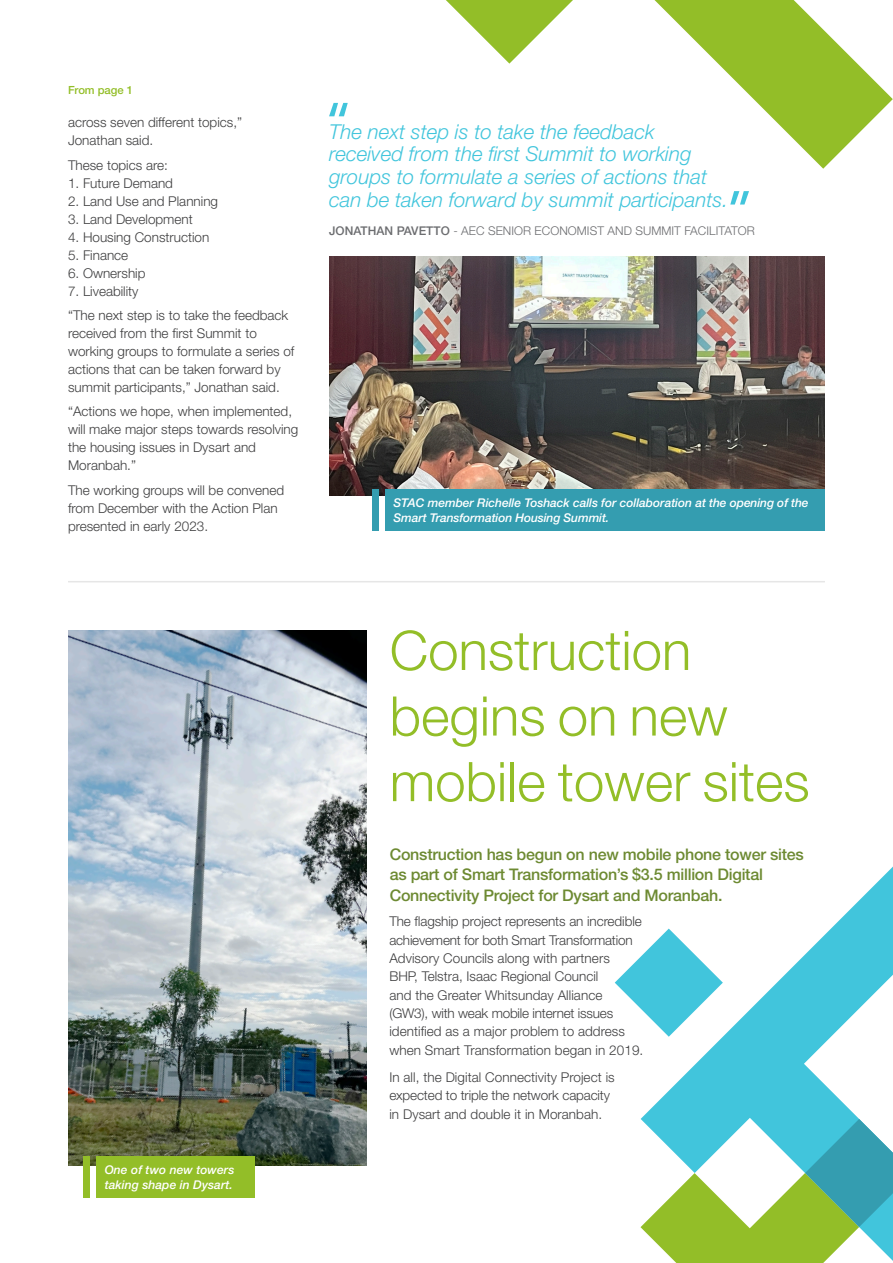
<style>
.page{position:relative;width:893px;height:1263px;background:#fff}
.page>*{position:absolute;margin:0;border:0;box-sizing:border-box;transform-origin:0 0}
.heading{font:300 54.6px/65.6px "Helvetica Neue";color:#93be28}
.t1{font:italic 300 20.55px/22.8px "Helvetica Neue";color:#41c5dc}
.intro{font:500 16.05px/20.4px "Helvetica Neue";letter-spacing:-.015em;color:#6d8a32}
.body{font:300 13.5px/18px "Helvetica Neue";color:#3e3e3f}
.t2{font:italic 500 12px/15px "Helvetica Neue";letter-spacing:-.005em;color:#fff}
.t3{font:300 12px "Helvetica Neue";letter-spacing:.005em;color:#6c6d70}
.body-2{font:500 11.25px "Helvetica Neue";letter-spacing:-.005em;color:#93be28}
.s1{font-weight:500}
</style>
<div class="page">
<hr style="left:68px;top:581px;width:757px;height:1px;background:#e6e6e6">
<svg style="left:641px;top:866px;width:252px;height:253px"></svg>
<svg style="left:615px;top:928px;width:108px;height:109px"></svg>
<svg style="left:640px;top:1119px;width:253px;height:144px"></svg>
<svg style="left:446px;top:0;width:127px;height:64px"></svg>
<svg style="left:654px;top:0;width:239px;height:169px"></svg>
<img style="left:68px;top:630px;width:299px;height:535px">
<div style="left:83px;top:1156px;width:7px;height:42px;background:#93be28"></div>
<div style="left:96px;top:1156px;width:159px;height:42px;background:#93be28"></div>
<img style="left:329px;top:256px;width:496px;height:240px">
<div style="left:372px;top:489px;width:6px;height:42px;background:#349db0"></div>
<div style="left:385px;top:489px;width:440px;height:42px;background:#349db0"></div>
<svg style="left:329px;top:103px;width:19px;height:13px"></svg>
<svg style="left:730px;top:191px;width:19px;height:14px"></svg>
<p class="body-2" style="left:68px;top:83px;width:66px">From page 1</p>
<p class="body" style="left:68px;top:113px;width:176px">across seven different topics,”<br>Jonathan said.</p>
<p class="body" style="left:68px;top:155px;width:101px">These topics are:</p>
<p class="body" style="left:68px;top:173px;width:107px">1. Future Demand</p>
<p class="body" style="left:68px;top:191px;width:152px">2. Land Use and Planning</p>
<p class="body" style="left:68px;top:209px;width:126px">3. Land Development</p>
<p class="body" style="left:68px;top:227px;width:143px">4. Housing Construction</p>
<p class="body" style="left:68px;top:245px;width:62px">5. Finance</p>
<p class="body" style="left:68px;top:263px;width:79px">6. Ownership</p>
<p class="body" style="left:68px;top:281px;width:72px">7. Liveability</p>
<p class="body" style="left:68px;top:306px;width:228px">“The next step is to take the feedback received from the first Summit to working groups to formulate a series of actions that can be taken forward by summit participants,” Jonathan said.</p>
<p class="body" style="left:68px;top:402px;width:232px">“Actions we hope, when implemented, will make major steps towards resolving the housing issues in Dysart and<br>Moranbah.”</p>
<p class="body" style="left:68px;top:481px;width:218px">The working groups will be convened from December with the Action Plan presented in early 2023.</p>
<p class="t1" style="left:329px;top:120px;width:400px">The next step is to take the feedback received from the first Summit to working groups to formulate a series of actions that can be taken forward by summit participants.</p>
<p class="t3" style="left:329px;top:223px;width:427px"><span class="s1">JONATHAN PAVETTO</span> - AEC SENIOR ECONOMIST AND SUMMIT FACILITATOR</p>
<p class="t2" style="left:393px;top:495px;width:417px">STAC member Richelle Toshack calls for collaboration at the opening of the<br>Smart Transformation Housing Summit.</p>
<p class="t2" style="left:105px;top:1162px;width:131px">One of two new towers taking shape in Dysart.</p>
<p class="heading" style="left:390px;top:616px;width:421px">Construction begins on new mobile tower sites</p>
<p class="intro" style="left:390px;top:844px;width:416px">Construction has begun on new mobile phone tower sites as part of Smart Transformation’s $3.5 million Digital<br>Connectivity Project for Dysart and Moranbah.</p>
<p class="body" style="left:389px;top:912px;width:255px">The flagship project represents an incredible achievement for both Smart Transformation Advisory Councils along with partners<br>BHP, Telstra, Isaac Regional Council<br>and the Greater Whitsunday Alliance (GW3), with weak mobile internet issues identified as a major problem to address when Smart Transformation began in 2019.</p>
<p class="body" style="left:389px;top:1068px;width:227px">In all, the Digital Connectivity Project is expected to triple the network capacity in Dysart and double it in Moranbah.</p>
</div>
